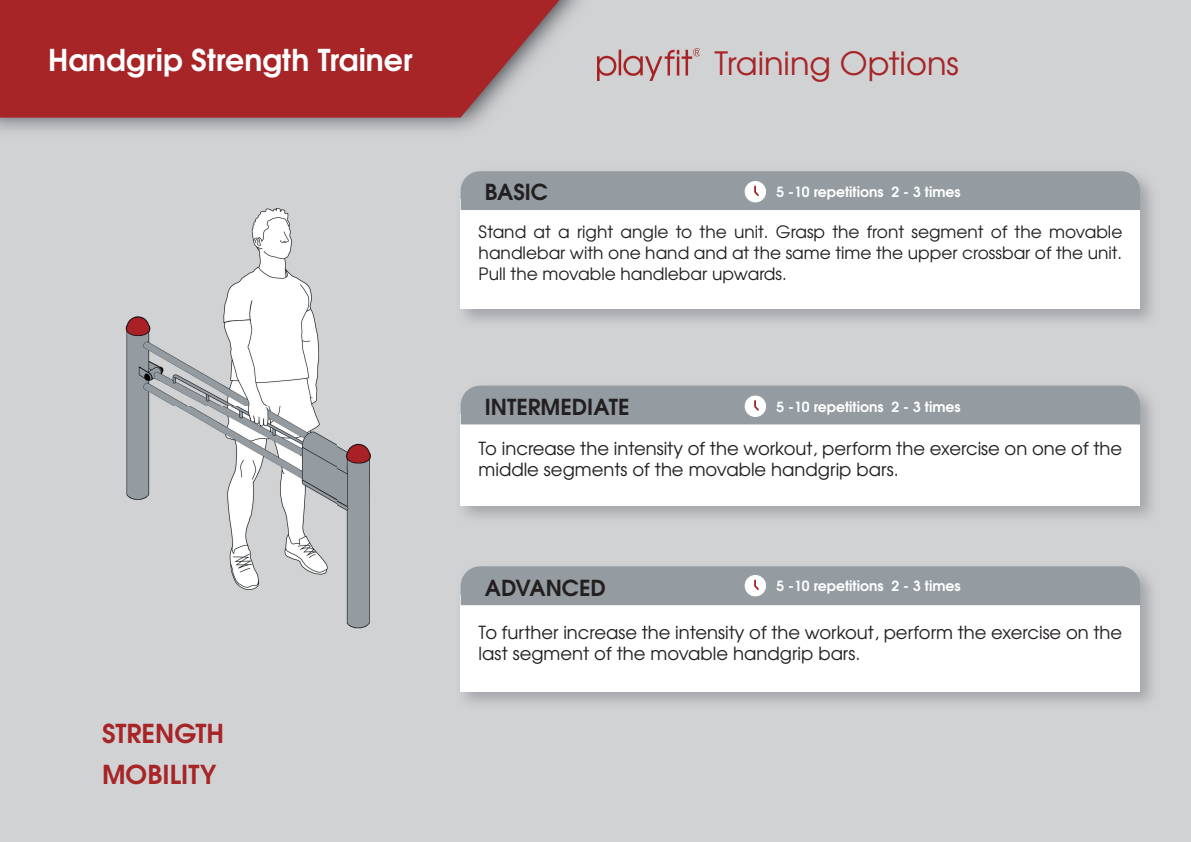
<style>
.page{position:relative;width:1191px;height:842px;background:#d1d2d4}
.page>*{position:absolute;margin:0;border:0;box-sizing:border-box;transform-origin:0 0}
.t1{font:32px "Te X Gyre Adventor";color:#a72427}
.t2{font:700 30px "Te X Gyre Adventor";color:#fff}
.t3{font:700 26px/40.6px "Te X Gyre Adventor";color:#a72427}
.t4{font:700 22px "Te X Gyre Adventor";color:#231f20}
.t5{font:18px/21px "Te X Gyre Adventor";color:#231f20}
.t6{font:17px/21px "Te X Gyre Adventor";color:#231f20;text-align:justify}
.t7{font:700 14px "Te X Gyre Adventor";color:#fff}
</style>
<div class="page">
<svg style="left:0;top:0;width:559px;height:118px;background:#a83134"></svg>
<img style="left:597px;top:49px;width:103px;height:32px">
<img style="left:125px;top:208px;width:246px;height:421px">
<img style="left:460px;top:178px;width:692px;height:143px">
<div style="left:461px;top:200px;width:679px;height:109px;background:#fff"></div>
<div style="left:461px;top:171px;width:679px;height:39px;background:#949ca1"></div>
<img style="left:460px;top:385px;width:692px;height:132px">
<div style="left:461px;top:414px;width:679px;height:92px;background:#fff"></div>
<div style="left:461px;top:386px;width:679px;height:38px;background:#949ca1"></div>
<img style="left:460px;top:573px;width:692px;height:130px">
<div style="left:461px;top:595px;width:679px;height:97px;background:#fff"></div>
<div style="left:461px;top:566px;width:679px;height:39px;background:#949ca1"></div>
<h2 class="t2" style="left:48px;top:34px;width:366px">Handgrip Strength Trainer</h2>
<h1 class="t1" style="left:831px;top:39px;width:178px">sprogramm</h1>
<h1 class="t1" style="left:714px;top:38px;width:246px">Training Options</h1>
<p class="t4" style="left:485px;top:173px;width:65px">BASIC</p>
<p class="t7" style="left:776px;top:180px;width:186px">5 -10 repetitions 2 - 3 times</p>
<p class="t6" style="left:478px;top:221px;width:645px">Stand at a right angle to the unit. Grasp the front segment of the movable handlebar with one hand and at the same time the upper crossbar of the unit.<br>Pull the movable handlebar upwards.</p>
<p class="t4" style="left:485px;top:388px;width:146px">INTERMEDIATE</p>
<p class="t7" style="left:776px;top:395px;width:186px">5 -10 repetitions 2 - 3 times</p>
<p class="t5" style="left:478px;top:437px;width:645px">To increase the intensity of the workout, perform the exercise on one of the middle segments of the movable handgrip bars.</p>
<p class="t4" style="left:485px;top:568px;width:123px">ADVANCED</p>
<p class="t7" style="left:776px;top:574px;width:186px">5 -10 repetitions 2 - 3 times</p>
<h3 class="t3" style="left:102px;top:710px;width:124px">STRENGTH<br>MOBILITY</h3>
<p class="t5" style="left:478px;top:620px;width:645px">To further increase the intensity of the workout, perform the exercise on the last segment of the movable handgrip bars.</p>
</div>
